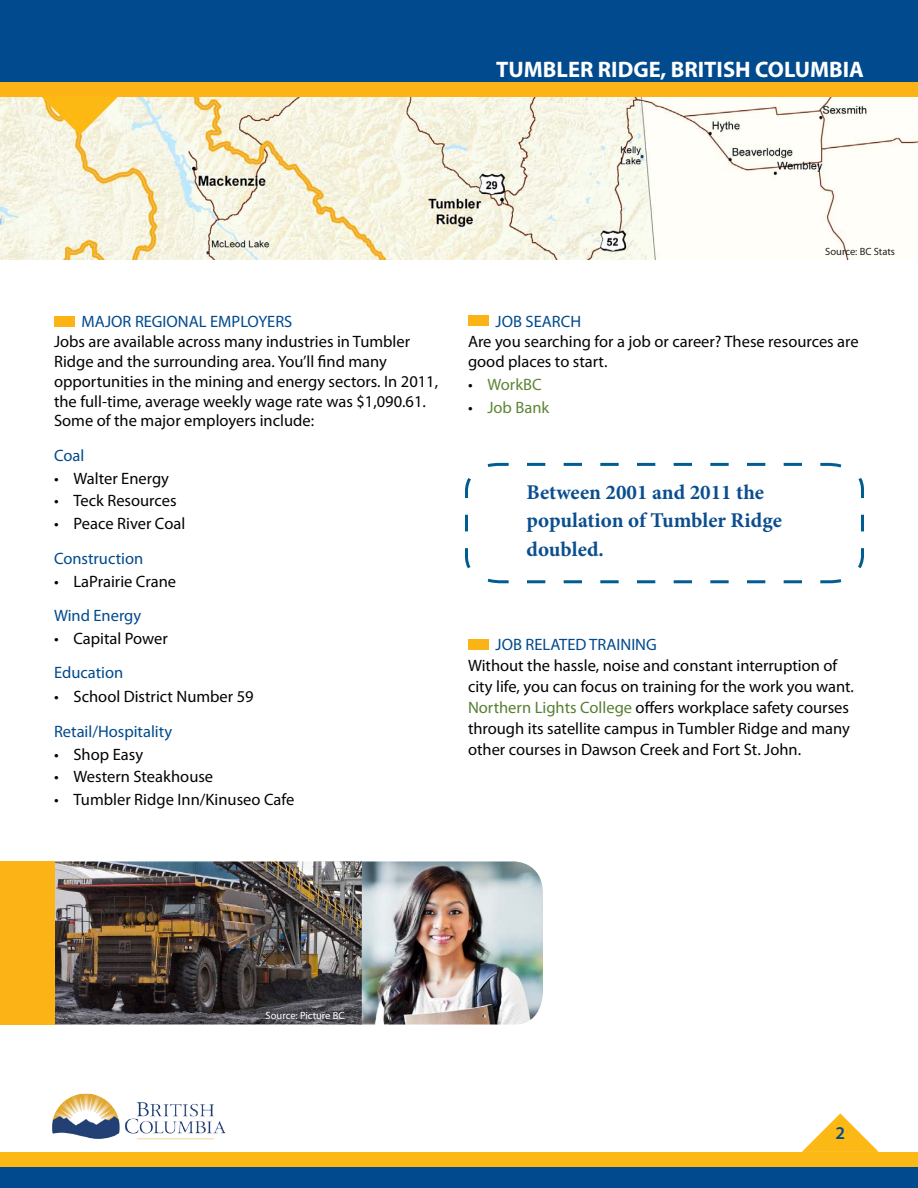
<style>
.page{position:relative;width:918px;height:1188px;background:#fff}
.page>*{position:absolute;margin:0;border:0;box-sizing:border-box;transform-origin:0 0}
.t1{font:700 22.5px "Myriad Pro";color:#fff}
.t2{font:700 21px/28.5px "Minion Pro";color:#0a4e8f}
.t3{font:600 18px "Myriad Pro";color:#004a8d}
.t4{font:16.5px/19.8px "Myriad Pro";color:#040503}
.t5{font:16.5px "Myriad Pro";color:#004a8d}
.t6{font:16.5px "Myriad Pro";color:#5d8635}
.t7{font:10.5px "Myriad Pro";color:#fff}
.t8{font:10.5px "Myriad Pro";color:#231f20}
.s1{color:#004a8d}
.s2{color:#040503}
.s3{color:#588032}
</style>
<div class="page">
<img style="left:0;top:97px;width:918px;height:162px">
<div style="left:54px;top:316px;width:21px;height:11px;background:#fbb316"></div>
<div style="left:468px;top:315px;width:21px;height:11px;background:#fbb316"></div>
<div style="left:468px;top:639px;width:21px;height:11px;background:#fbb316"></div>
<svg style="left:465px;top:462px;width:399px;height:122px"></svg>
<img style="left:362px;top:861px;width:181px;height:164px">
<img style="left:54px;top:861px;width:308px;height:164px">
<div style="left:0;top:861px;width:54px;height:164px;background:#fbb316"></div>
<div style="left:0;top:0;width:918px;height:82px;background:#004a8d"></div>
<div style="left:0;top:82px;width:918px;height:15px;background:#fbb316"></div>
<svg style="left:40px;top:97px;width:78px;height:38px;background:#f9d475"></svg>
<img style="left:52px;top:1093px;width:174px;height:47px">
<div style="left:0;top:1167px;width:918px;height:21px;background:#004a8d"></div>
<div style="left:0;top:1152px;width:918px;height:15px;background:#fcb814"></div>
<svg style="left:802px;top:1113px;width:77px;height:39px"></svg>
<p class="t1" style="left:496px;top:54px;width:369px">TUMBLER RIDGE, BRITISH COLUMBIA</p>
<p class="t4" style="left:54px;top:312px;width:358px;text-indent:28px"><span class="s1">MAJOR REGIONAL EMPLOYERS<br></span>Jobs are available across many industries in Tumbler<br>Ridge and the surrounding area. You’ll find many</p>
<p class="t4" style="left:54px;top:371px;width:386px">opportunities in the mining and energy sectors. In 2011, the full-time, average weekly wage rate was $1,090.61.<br>Some of the major employers include:</p>
<p class="t5" style="left:54px;top:445px;width:32px">Coal</p>
<p class="t4" style="left:54px;top:468px;width:117px">• Walter Energy</p>
<p class="t4" style="left:54px;top:491px;width:124px">• Teck Resources</p>
<p class="t4" style="left:54px;top:514px;width:133px">• Peace River Coal</p>
<p class="t5" style="left:54px;top:548px;width:91px">Construction</p>
<p class="t4" style="left:54px;top:571px;width:124px">• LaPrairie Crane</p>
<p class="t5" style="left:54px;top:605px;width:89px">Wind Energy</p>
<p class="t4" style="left:54px;top:628px;width:115px">• Capital Power</p>
<p class="t5" style="left:54px;top:663px;width:71px">Education</p>
<p class="t4" style="left:54px;top:687px;width:201px">• School District Number 59</p>
<p class="t5" style="left:54px;top:721px;width:120px">Retail/Hospitality</p>
<p class="t4" style="left:54px;top:744px;width:91px">• Shop Easy</p>
<p class="t4" style="left:54px;top:767px;width:161px">• Western Steakhouse</p>
<p class="t4" style="left:54px;top:790px;width:242px">• Tumbler Ridge Inn/Kinuseo Cafe</p>
<p class="t8" style="left:825px;top:245px;width:71px">Source: BC Stats</p>
<p class="t5" style="left:496px;top:312px;width:87px">JOB SEARCH</p>
<p class="t4" style="left:468px;top:331px;width:392px">Are you searching for a job or career? These resources are good places to start.</p>
<p class="t6" style="left:468px;top:374px;width:75px"><span class="s2">•</span> WorkBC</p>
<p class="t6" style="left:468px;top:397px;width:83px"><span class="s2">•</span> Job Bank</p>
<p class="t2" style="left:526px;top:478px;width:257px">Between 2001 and 2011 the population of Tumbler Ridge doubled.</p>
<p class="t5" style="left:496px;top:634px;width:163px">JOB RELATED TRAINING</p>
<p class="t4" style="left:468px;top:655px;width:387px;line-height:21px">Without the hassle, noise and constant interruption of city life, you can focus on training for the work you want.<br><span class="s3">Northern Lights College</span> offers workplace safety courses through its satellite campus in Tumbler Ridge and many other courses in Dawson Creek and Fort St. John.</p>
<p class="t7" style="left:266px;top:1009px;width:80px">Source: Picture BC</p>
<p class="t3" style="left:836px;top:1122px;width:11px">2</p>
</div>
